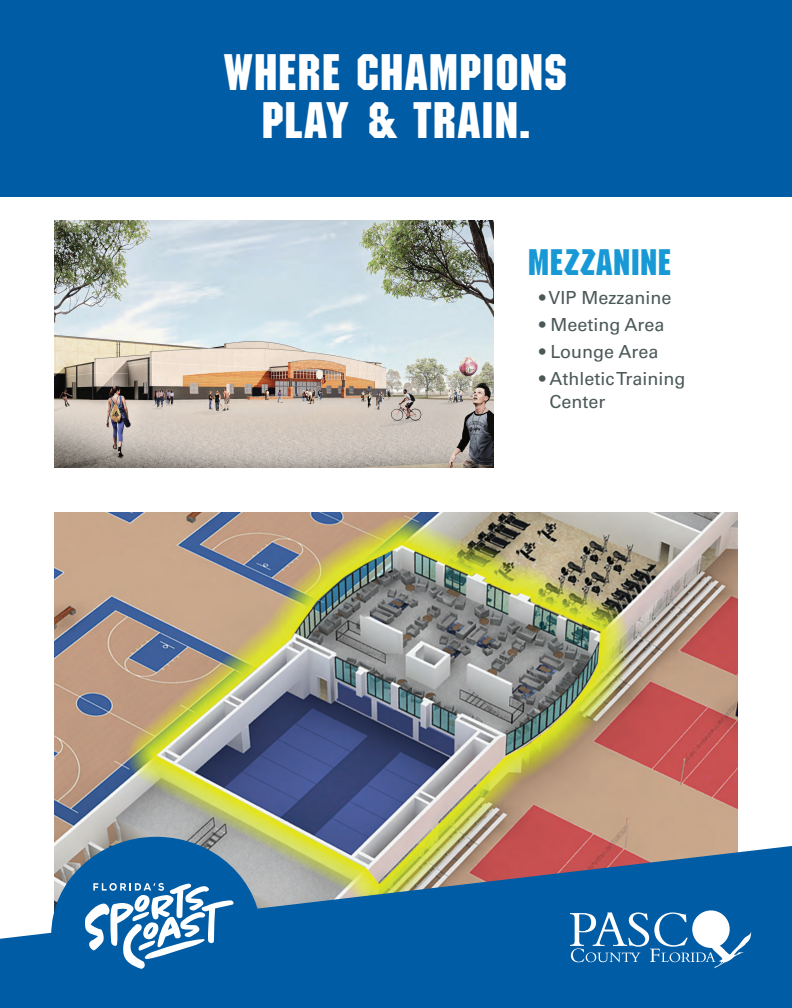
<style>
.page{position:relative;width:792px;height:1008px;background:#fff}
.page>*{position:absolute;margin:0;border:0;box-sizing:border-box;transform-origin:0 0}
.t1{font:50px/48.5px "Machine Std";letter-spacing:.02em;color:#fff;text-align:center}
.t2{font:36px "Machine Std";letter-spacing:.025em;color:#1899d6}
.t3{font:18px/22.5px "Univers LT Std";color:#4c5858}
</style>
<div class="page">
<img style="left:54px;top:512px;width:684px;height:334px">
<svg style="left:0;top:846px;width:792px;height:162px;background:#3371a2"></svg>
<svg style="left:51px;top:837px;width:210px;height:171px;background:#236ca8"></svg>
<svg style="left:85px;top:883px;width:149px;height:86px"></svg>
<img style="left:54px;top:221px;width:439px;height:247px">
<img style="left:692px;top:910px;width:38px;height:38px;border-radius:19px">
<svg style="left:570px;top:912px;width:182px;height:57px"></svg>
<div style="left:0;top:0;width:792px;height:196px;background:#015ca6"></div>
<h1 class="t1" style="left:225px;top:50px;width:344px">WHERE CHAMPIONS<br>PLAY &amp; TRAIN.</h1>
<h2 class="t2" style="left:528px;top:241px;width:144px">MEZZANINE</h2>
<p class="t3" style="left:539px;top:287px;width:134px">• VIP Mezzanine</p>
<p class="t3" style="left:539px;top:314px;width:127px">• Meeting Area</p>
<p class="t3" style="left:539px;top:341px;width:121px">• Lounge Area</p>
<p class="t3" style="left:550px;top:368px;width:138px;text-indent:-10px">• Athletic Training<br>Center</p>
</div>
